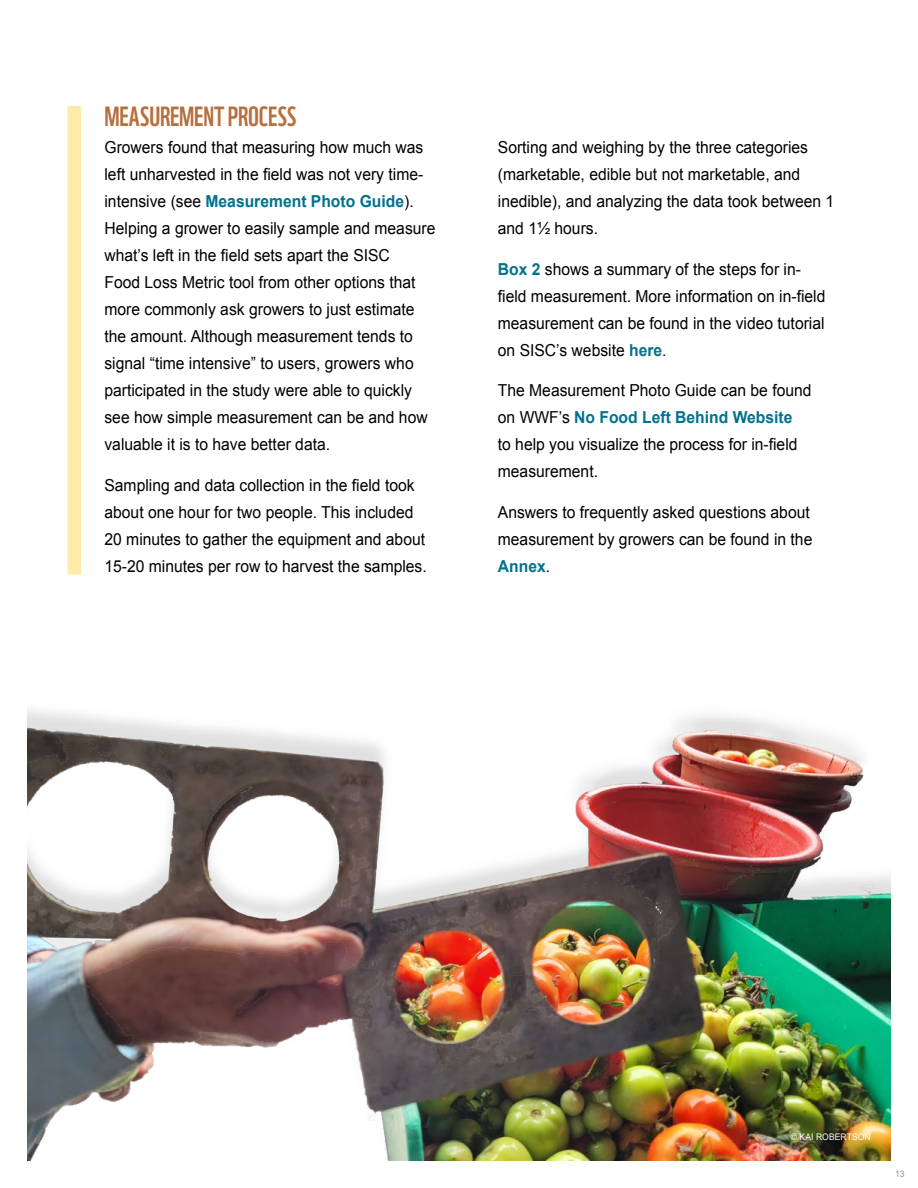
<style>
.page{position:relative;width:918px;height:1188px;background:#fff}
.page>*{position:absolute;margin:0;border:0;box-sizing:border-box;transform-origin:0 0}
.t1{font:27px "WWF";letter-spacing:-.005em;color:#b76f3e}
.t2{font:16.5px/27px "Arial";color:#000;scale:.95 1}
.t3{font:9px "Arial";letter-spacing:.01em;color:#fff;scale:.95 1}
.t4{font:9px "Arial";color:#939598;scale:.95 1}
.s1{font-weight:700;color:#00728f}
</style>
<div class="page">
<div style="left:68px;top:106px;width:13px;height:468px;background:#ffeba8"></div>
<img style="left:27px;top:709px;width:864px;height:452px">
<h1 class="t1" style="left:104px;top:95px;width:193px">MEASUREMENT PROCESS</h1>
<p class="t2" style="left:104px;top:134px;width:350px">Growers found that measuring how much was left unharvested in the field was not very time&shy;intensive (see <span class="s1">Measurement Photo Guide</span>).<br>Helping a grower to easily sample and measure what’s left in the field sets apart the SISC<br>Food Loss Metric tool from other options that more commonly ask growers to just estimate the amount. Although measurement tends to signal “time intensive” to users, growers who participated in the study were able to quickly see how simple measurement can be and how valuable it is to have better data.</p>
<p class="t2" style="left:104px;top:472px;width:341px">Sampling and data collection in the field took about one hour for two people. This included 20 minutes to gather the equipment and about 15-20 minutes per row to harvest the samples.</p>
<p class="t2" style="left:498px;top:134px;width:356px">Sorting and weighing by the three categories (marketable, edible but not marketable, and inedible), and analyzing the data took between 1 and 1½ hours.</p>
<p class="t2" style="left:498px;top:256px;width:346px"><span class="s1">Box 2</span> shows a summary of the steps for in&shy;field measurement. More information on in-field measurement can be found in the video tutorial on SISC’s website <span class="s1">here</span>.</p>
<p class="t2" style="left:498px;top:377px;width:332px">The Measurement Photo Guide can be found on WWF’s <span class="s1">No Food Left Behind Website<br></span>to help you visualize the process for in-field measurement.</p>
<p class="t2" style="left:498px;top:499px;width:333px">Answers to frequently asked questions about measurement by growers can be found in the<br><span class="s1">Annex</span>.</p>
<p class="t3" style="left:791px;top:1131px;width:86px">© KAI ROBERTSON</p>
<p class="t4" style="left:895px;top:1167px;width:12px">13</p>
</div>
